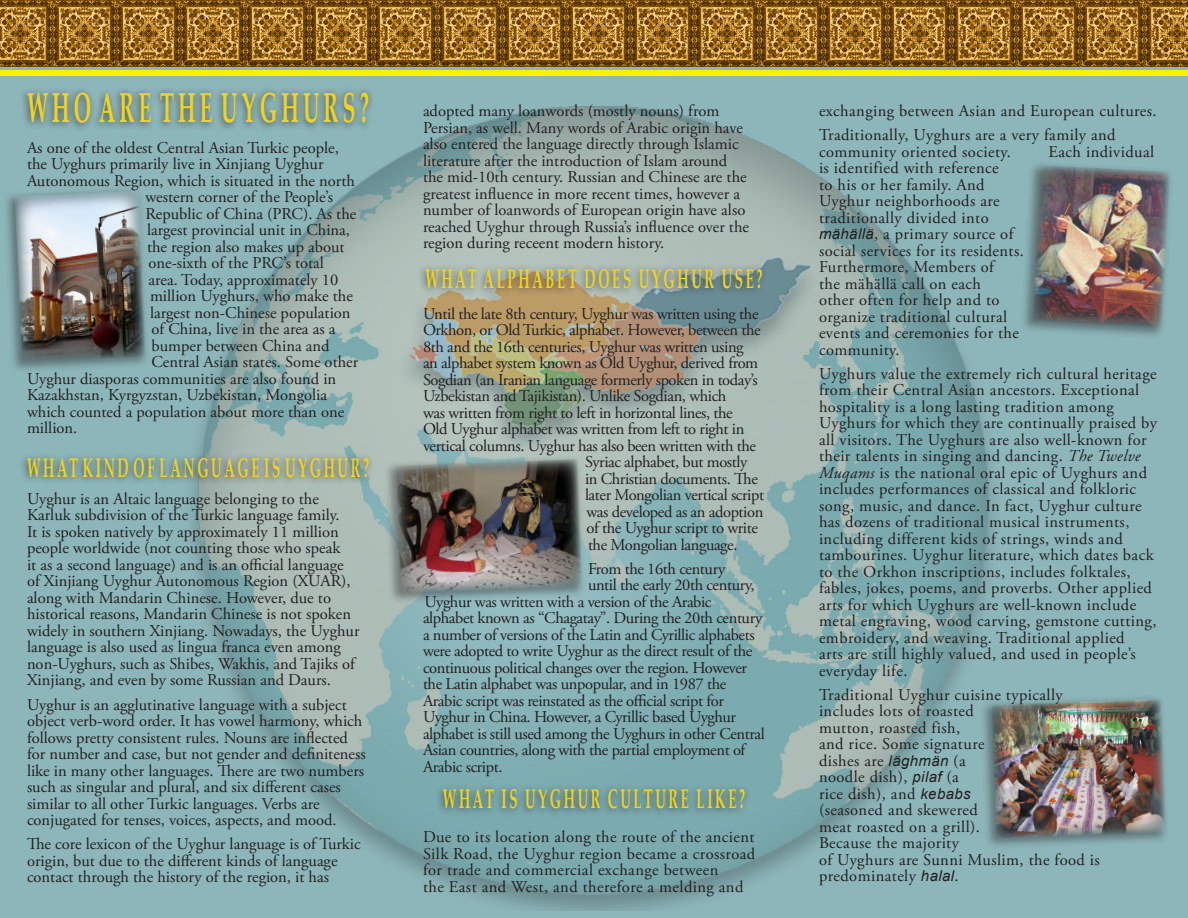
<style>
.page{position:relative;width:1188px;height:918px;background:#8db6ba}
.page>*{position:absolute;margin:0;border:0;box-sizing:border-box;transform-origin:0 0}
.t1{font:700 42px "Palatino Linotype";letter-spacing:.2em;color:#f2d41e;scale:.5 1}
.t2{font:700 27px "Palatino Linotype";letter-spacing:.195em;color:#f2d41e;scale:.5 1}
.t3{font:16.5px/16.5px "Adobe Garamond Pro";color:#231f20}
.t4{font:16.5px/16.5px "Adobe Garamond Pro";letter-spacing:.025em;color:#231f20}
.t5{font:16.5px "Adobe Garamond Pro";letter-spacing:-.025em;color:#231f20}
.s1{font-family:"Arial";font-style:italic;font-size:15px}
.s2{font-style:italic}
</style>
<div class="page">
<img style="left:192px;top:106px;width:801px;height:804px">
<div style="left:417px;top:263px;width:351px;height:33px;background:#231f20;opacity:.75"></div>
<div style="left:434px;top:784px;width:316px;height:33px;background:#231f20;opacity:.75"></div>
<div style="left:18px;top:452px;width:356px;height:34px;background:#231f20;opacity:.75"></div>
<div style="left:19px;top:86px;width:355px;height:45px;background:#231f20;opacity:.75"></div>
<div style="left:0;top:70px;width:1188px;height:6px;background:#fff101"></div>
<div style="left:384px;top:454px;width:202px;height:151px;background:#231f20;opacity:.45"></div>
<img style="left:396px;top:459px;width:187px;height:135px">
<div style="left:2px;top:186px;width:148px;height:187px;background:#231f20;opacity:.45"></div>
<img style="left:15px;top:191px;width:132px;height:171px">
<div style="left:1020px;top:160px;width:154px;height:180px;background:#231f20;opacity:.45"></div>
<img style="left:1032px;top:165px;width:139px;height:164px">
<div style="left:979px;top:694px;width:191px;height:156px;background:#231f20;opacity:.45"></div>
<img style="left:992px;top:699px;width:175px;height:140px">
<img style="left:0;top:0;width:1188px;height:67px">
<p class="t1" style="left:27px;top:78px;width:686px">WHO ARE THE UYGHURS?</p>
<p class="t3" style="left:27px;top:140px;width:313px">As one of the oldest Central Asian Turkic people,</p>
<p class="t3" style="left:27px;top:156px;width:298px">the Uyghurs primarily live in Xinjiang Uyghur</p>
<p class="t3" style="left:27px;top:173px;width:330px">Autonomous Region, which is situated in the north</p>
<p class="t3" style="left:146px;top:189px;width:189px">western corner of the People’s</p>
<p class="t3" style="left:146px;top:206px;width:212px">Republic of China (PRC). As the</p>
<p class="t3" style="left:147px;top:222px;width:205px">largest provincial unit in China,</p>
<p class="t3" style="left:147px;top:239px;width:199px">the region also makes up about</p>
<p class="t3" style="left:148px;top:255px;width:177px">one-sixth of the PRC’s total</p>
<p class="t3" style="left:148px;top:272px;width:191px">area. Today, approximately 10</p>
<p class="t3" style="left:150px;top:288px;width:205px">million Uyghurs, who make the</p>
<p class="t3" style="left:150px;top:305px;width:202px">largest non-Chinese population</p>
<p class="t3" style="left:152px;top:321px;width:186px">of China, live in the area as a</p>
<p class="t3" style="left:152px;top:338px;width:180px">bumper between China and</p>
<p class="t3" style="left:152px;top:354px;width:208px">Central Asian states. Some other</p>
<p class="t3" style="left:27px;top:371px;width:311px">Uyghur diasporas communities are also found in</p>
<p class="t3" style="left:27px;top:387px;width:302px">Kazakhstan, Kyrgyzstan, Uzbekistan, Mongolia</p>
<p class="t3" style="left:27px;top:404px;width:319px">which counted a population about more than one</p>
<p class="t3" style="left:27px;top:420px;width:52px">million.</p>
<p class="t2" style="left:27px;top:449px;width:686px">WHAT KIND OF LANGUAGE IS UYGHUR?</p>
<p class="t3" style="left:27px;top:491px;width:334px">Uyghur is an Altaic language belonging to the Karluk subdivision of the Turkic language family.<br>It is spoken natively by approximately 11 million people worldwide (not counting those who speak<br>it as a second language) and is an official language of Xinjiang Uyghur Autonomous Region (XUAR), along with Mandarin Chinese. However, due to historical reasons, Mandarin Chinese is not spoken widely in southern Xinjiang. Nowadays, the Uyghur language is also used as lingua franca even among non-Uyghurs, such as Shibes, Wakhis, and Tajiks of Xinjiang, and even by some Russian and Daurs.</p>
<p class="t3" style="left:27px;top:697px;width:340px">Uyghur is an agglutinative language with a subject object verb-word order. It has vowel harmony, which follows pretty consistent rules. Nouns are inflected for number and case, but not gender and definiteness like in many other languages. There are two numbers such as singular and plural, and six different cases similar to all other Turkic languages. Verbs are conjugated for tenses, voices, aspects, and mood.</p>
<p class="t3" style="left:27px;top:836px;width:335px">The core lexicon of the Uyghur language is of Turkic origin, but due to the different kinds of language contact through the history of the region, it has</p>
<p class="t3" style="left:423px;top:103px;width:328px">adopted many loanwords (mostly nouns) from Persian, as well. Many words of Arabic origin have also entered the language directly through Islamic literature after the introduction of Islam around the mid-10th century. Russian and Chinese are the greatest influence in more recent times, however a number of loanwords of European origin have also reached Uyghur through Russia’s influence over the region during receent modern history.</p>
<p class="t2" style="left:425px;top:259px;width:676px">WHAT ALPHABET DOES UYGHUR USE?</p>
<p class="t5" style="left:423px;top:304px;width:337px">Until the late 8th century, Uyghur was written using the</p>
<p class="t5" style="left:423px;top:320px;width:339px">Orkhon, or Old Turkic, alphabet. However, between the</p>
<p class="t5" style="left:423px;top:337px;width:322px">8th and the 16th centuries, Uyghur was written using</p>
<p class="t5" style="left:423px;top:353px;width:337px">an alphabet system known as Old Uyghur, derived from</p>
<p class="t5" style="left:423px;top:370px;width:336px">Sogdian (an Iranian language formerly spoken in today’s</p>
<p class="t5" style="left:423px;top:386px;width:305px">Uzbekistan and Tajikistan). Unlike Sogdian, which</p>
<p class="t5" style="left:423px;top:403px;width:311px">was written from right to left in horizontal lines, the</p>
<p class="t5" style="left:423px;top:419px;width:323px">Old Uyghur alphabet was written from left to right in</p>
<p class="t5" style="left:423px;top:436px;width:335px">vertical columns. Uyghur has also been written with the</p>
<p class="t5" style="left:585px;top:452px;width:164px">Syriac alphabet, but mostly</p>
<p class="t5" style="left:585px;top:469px;width:174px">in Christian documents. The</p>
<p class="t5" style="left:585px;top:485px;width:181px">later Mongolian vertical script</p>
<p class="t5" style="left:586px;top:502px;width:178px">was developed as an adoption</p>
<p class="t5" style="left:586px;top:518px;width:173px">of the Uyghur script to write</p>
<p class="t5" style="left:588px;top:535px;width:151px">the Mongolian language.</p>
<p class="t5" style="left:588px;top:559px;width:139px">From the 16th century</p>
<p class="t5" style="left:588px;top:575px;width:168px">until the early 20th century,</p>
<p class="t5" style="left:424px;top:592px;width:289px">Uyghur was written with a version of the Arabic</p>
<p class="t5" style="left:423px;top:608px;width:341px">alphabet known as “Chagatay”. During the 20th century</p>
<p class="t5" style="left:423px;top:625px;width:333px">a number of versions of the Latin and Cyrillic alphabets</p>
<p class="t5" style="left:423px;top:641px;width:331px">were adopted to write Uyghur as the direct result of the</p>
<p class="t5" style="left:423px;top:658px;width:326px">continuous political changes over the region. However</p>
<p class="t5" style="left:423px;top:674px;width:305px">the Latin alphabet was unpopular, and in 1987 the</p>
<p class="t5" style="left:423px;top:691px;width:302px">Arabic script was reinstated as the official script for</p>
<p class="t5" style="left:423px;top:707px;width:315px">Uyghur in China. However, a Cyrillic based Uyghur</p>
<p class="t5" style="left:423px;top:724px;width:343px">alphabet is still used among the Uyghurs in other Central</p>
<p class="t5" style="left:423px;top:740px;width:324px">Asian countries, along with the partial employment of</p>
<p class="t5" style="left:423px;top:757px;width:81px">Arabic script.</p>
<p class="t2" style="left:443px;top:780px;width:606px">WHAT IS UYGHUR CULTURE LIKE?</p>
<p class="t4" style="left:423px;top:830px;width:334px">Due to its location along the route of the ancient Silk Road, the Uyghur region became a crossroad for trade and commercial exchange between<br>the East and West, and therefore a melding and</p>
<p class="t4" style="left:819px;top:103px;width:339px">exchanging between Asian and European cultures.</p>
<p class="t4" style="left:819px;top:127px;width:298px">Traditionally, Uyghurs are a very family and community oriented society.</p>
<p class="t4" style="left:1048px;top:144px;width:107px">Each individual</p>
<p class="t4" style="left:819px;top:160px;width:206px">is identified with reference<br>to his or her family. And<br>Uyghur neighborhoods are traditionally divided into <span class="s1">mähällä</span>, a primary source of social services for its residents.<br>Furthermore, Members of<br>the mähällä call on each<br>other often for help and to organize traditional cultural events and ceremonies for the community.</p>
<p class="t4" style="left:819px;top:366px;width:340px">Uyghurs value the extremely rich cultural heritage from their Central Asian ancestors. Exceptional hospitality is a long lasting tradition among Uyghurs for which they are continually praised by all visitors. The Uyghurs are also well-known for their talents in singing and dancing. <span class="s2">The Twelve Muqams</span> is the national oral epic of Uyghurs and includes performances of classical and folkloric song, music, and dance. In fact, Uyghur culture has dozens of traditional musical instruments, including different kids of strings, winds and tambourines. Uyghur literature, which dates back to the Orkhon inscriptions, includes folktales, fables, jokes, poems, and proverbs. Other applied arts for which Uyghurs are well-known include metal engraving, wood carving, gemstone cutting, embroidery, and weaving. Traditional applied<br>arts are still highly valued, and used in people’s everyday life.</p>
<p class="t4" style="left:819px;top:687px;width:282px">Traditional Uyghur cuisine typically includes lots of roasted<br>mutton, roasted fish,<br>and rice. Some signature<br>dishes are <span class="s1">läghmän</span> (a<br>noodle dish), <span class="s1">pilaf</span> (a<br>rice dish), and <span class="s1">kebabs<br></span>(seasoned and skewered<br>meat roasted on a grill).<br>Because the majority<br>of Uyghurs are Sunni Muslim, the food is predominately <span class="s1">halal</span>.</p>
</div>
